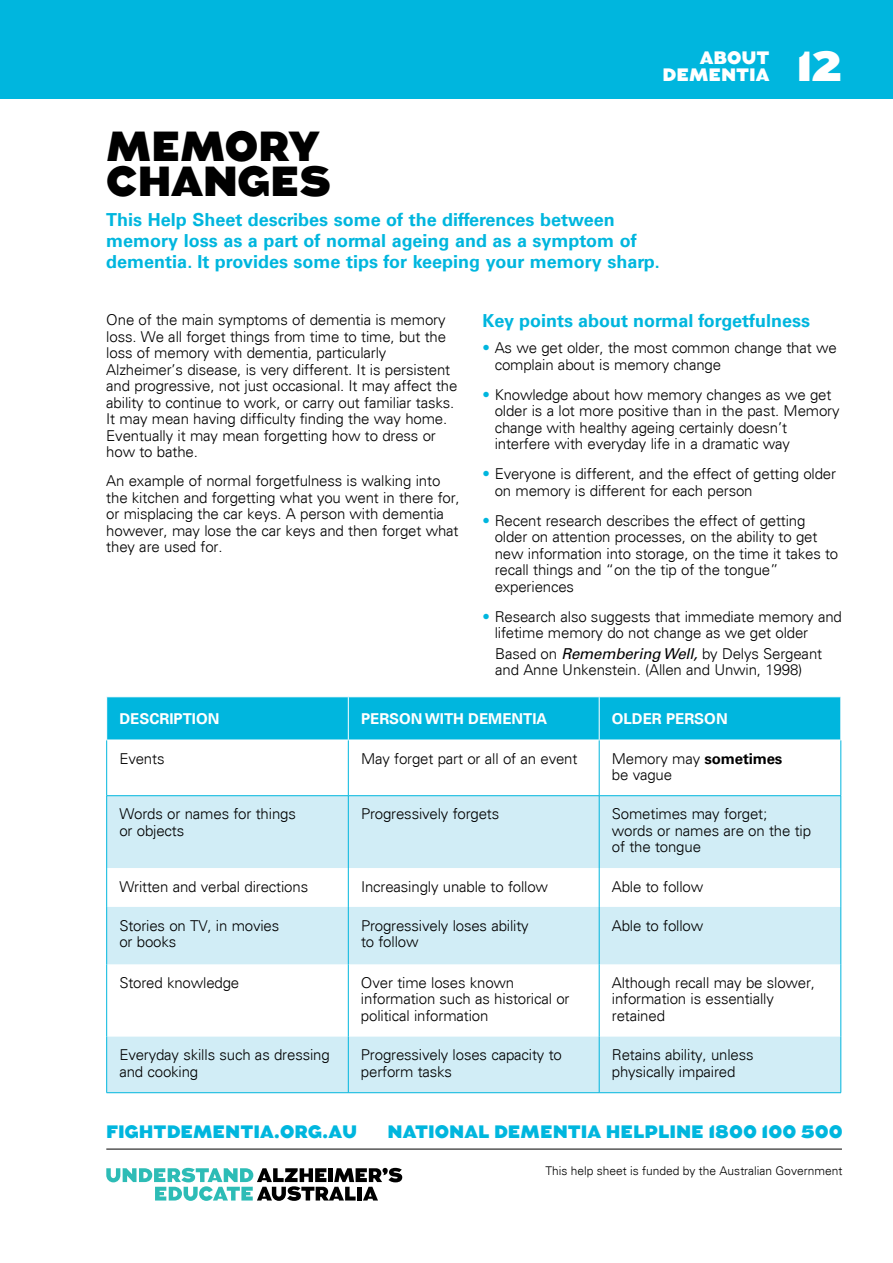
<style>
.page{position:relative;width:893px;height:1263px;background:#fff}
.page>*{position:absolute;margin:0;border:0;box-sizing:border-box;transform-origin:0 0}
.t1{font:900 42px/34.5px "Augustus";letter-spacing:-.01em;color:#000}
.t2{font:900 42px "Augustus";color:#fff}
.t3{font:700 18px/21px "Univers LT Std";color:#00b6de}
.t4{font:900 18px "Augustus";color:#00b6de}
.t5{font:900 18px/17.2px "Augustus";color:#fff;text-align:right}
.t6{font:300 15px/16.5px "Univers";letter-spacing:-.01em;color:#000}
.t7{font:700 15px "Univers LT Std";color:#fff}
.t8{font:300 12px "Univers";color:#000}
.s1{color:#00b6de}
.s2{font-family:"Univers LT Std";font-weight:400;font-style:italic}
.s3{font-family:"Univers LT Std";font-weight:700}
</style>
<div class="page">
<div style="left:0;top:0;width:893px;height:99px;background:#00b6de"></div>
<hr style="left:106px;top:1149px;width:736px;height:1px;background:#000">
<svg style="left:106px;top:1168px;width:296px;height:33px"></svg>
<div style="left:107px;top:697px;width:733px;height:43px;background:#00b6de"></div>
<svg style="left:107px;top:796px;width:734px;height:296px;fill:#d1edf6"></svg>
<hr style="left:348px;top:697px;width:1px;height:43px;background:#fff">
<hr style="left:599px;top:697px;width:1px;height:43px;background:#fff">
<hr style="left:106px;top:740px;width:1px;height:55px;background:#00b6de">
<hr style="left:348px;top:740px;width:1px;height:55px;background:#00b6de">
<hr style="left:599px;top:740px;width:1px;height:55px;background:#00b6de">
<hr style="left:841px;top:740px;width:1px;height:55px;background:#00b6de">
<hr style="left:106px;top:795px;width:242px;height:1px;background:#00b6de">
<hr style="left:106px;top:796px;width:1px;height:72px;background:#00b6de">
<hr style="left:348px;top:795px;width:251px;height:1px;background:#00b6de">
<hr style="left:348px;top:796px;width:1px;height:72px;background:#00b6de">
<hr style="left:599px;top:795px;width:242px;height:1px;background:#00b6de">
<hr style="left:599px;top:796px;width:1px;height:72px;background:#00b6de">
<hr style="left:841px;top:796px;width:1px;height:72px;background:#00b6de">
<hr style="left:106px;top:868px;width:1px;height:39px;background:#00b6de">
<hr style="left:348px;top:868px;width:1px;height:39px;background:#00b6de">
<hr style="left:599px;top:868px;width:1px;height:39px;background:#00b6de">
<hr style="left:841px;top:868px;width:1px;height:39px;background:#00b6de">
<hr style="left:106px;top:907px;width:1px;height:57px;background:#00b6de">
<hr style="left:841px;top:907px;width:1px;height:57px;background:#00b6de">
<hr style="left:106px;top:964px;width:1px;height:72px;background:#00b6de">
<hr style="left:348px;top:964px;width:1px;height:72px;background:#00b6de">
<hr style="left:599px;top:964px;width:1px;height:72px;background:#00b6de">
<hr style="left:841px;top:964px;width:1px;height:72px;background:#00b6de">
<hr style="left:106px;top:1036px;width:1px;height:56px;background:#00b6de">
<hr style="left:348px;top:1036px;width:1px;height:56px;background:#00b6de">
<hr style="left:599px;top:1036px;width:1px;height:56px;background:#00b6de">
<hr style="left:841px;top:1036px;width:1px;height:56px;background:#00b6de">
<hr style="left:106px;top:1092px;width:242px;height:1px;background:#00b6de">
<hr style="left:348px;top:1092px;width:251px;height:1px;background:#00b6de">
<hr style="left:599px;top:1092px;width:242px;height:1px;background:#00b6de">
<hr style="left:348px;top:907px;width:1px;height:57px;background:#00b6de">
<hr style="left:599px;top:907px;width:1px;height:57px;background:#00b6de">
<p class="t5" style="left:662px;top:49px;width:109px">ABOUT<br>DEMENTIA</p>
<h1 class="t1" style="left:106px;top:130px;width:226px">MEMORY<br>CHANGES</h1>
<p class="t3" style="left:106px;top:210px;width:555px">This Help Sheet describes some of the differences between memory loss as a part of normal ageing and as a symptom of dementia. It provides some tips for keeping your memory sharp.</p>
<h1 class="t2" style="left:796px;top:41px;width:47px">12</h1>
<p class="t6" style="left:106px;top:312px;width:353px">One of the main symptoms of dementia is memory loss. We all forget things from time to time, but the loss of memory with dementia, particularly Alzheimer’s disease, is very different. It is persistent and progressive, not just occasional. It may affect the ability to continue to work, or carry out familiar tasks.<br>It may mean having difficulty finding the way home.<br>Eventually it may mean forgetting how to dress or how to bathe.</p>
<p class="t6" style="left:106px;top:473px;width:355px">An example of normal forgetfulness is walking into the kitchen and forgetting what you went in there for, or misplacing the car keys. A person with dementia however, may lose the car keys and then forget what they are used for.</p>
<p class="t3" style="left:483px;top:311px;width:329px">Key points about normal forgetfulness</p>
<p class="t6" style="left:495px;top:339px;width:343px;text-indent:-12px"><span class="s1">•</span> As we get older, the most common change that we complain about is memory change</p>
<p class="t6" style="left:495px;top:386px;width:346px;text-indent:-12px"><span class="s1">•</span> Knowledge about how memory changes as we get older is a lot more positive than in the past. Memory change with healthy ageing certainly doesn’t interfere with everyday life in a dramatic way</p>
<p class="t6" style="left:495px;top:465px;width:343px;text-indent:-12px"><span class="s1">•</span> Everyone is different, and the effect of getting older on memory is different for each person</p>
<p class="t6" style="left:495px;top:512px;width:345px;text-indent:-12px"><span class="s1">•</span> Recent research describes the effect of getting older on attention processes, on the ability to get new information into storage, on the time it takes to recall things and “on the tip of the tongue” experiences</p>
<p class="t6" style="left:495px;top:608px;width:349px;text-indent:-12px"><span class="s1">•</span> Research also suggests that immediate memory and lifetime memory do not change as we get older</p>
<p class="t6" style="left:495px;top:645px;width:328px">Based on <span class="s2">Remembering Well,</span> by Delys Sergeant and Anne Unkenstein. (Allen and Unwin, 1998)</p>
<p class="t7" style="left:119px;top:710px;width:102px">DESCRIPTION</p>
<p class="t7" style="left:361px;top:710px;width:188px">PERSON WITH DEMENTIA</p>
<p class="t7" style="left:612px;top:710px;width:117px">OLDER PERSON</p>
<p class="t6" style="left:119px;top:750px;width:47px">Events</p>
<p class="t6" style="left:361px;top:750px;width:218px">May forget part or all of an event</p>
<p class="t6" style="left:612px;top:750px;width:172px">Memory may <span class="s3">sometimes </span>be vague</p>
<p class="t6" style="left:119px;top:806px;width:178px">Words or names for things or objects</p>
<p class="t6" style="left:361px;top:806px;width:140px">Progressively forgets</p>
<p class="t6" style="left:612px;top:806px;width:201px">Sometimes may forget; words or names are on the tip of the tongue</p>
<p class="t6" style="left:119px;top:878px;width:190px">Written and verbal directions</p>
<p class="t6" style="left:361px;top:878px;width:189px">Increasingly unable to follow</p>
<p class="t6" style="left:612px;top:878px;width:93px">Able to follow</p>
<p class="t6" style="left:119px;top:917px;width:161px">Stories on TV, in movies or books</p>
<p class="t6" style="left:361px;top:917px;width:169px">Progressively loses ability to follow</p>
<p class="t6" style="left:612px;top:917px;width:93px">Able to follow</p>
<p class="t6" style="left:119px;top:974px;width:121px">Stored knowledge</p>
<p class="t6" style="left:361px;top:974px;width:210px">Over time loses known information such as historical or political information</p>
<p class="t6" style="left:612px;top:974px;width:205px">Although recall may be slower, information is essentially retained</p>
<p class="t6" style="left:119px;top:1047px;width:212px">Everyday skills such as dressing and cooking</p>
<p class="t6" style="left:361px;top:1047px;width:202px">Progressively loses capacity to perform tasks</p>
<p class="t6" style="left:612px;top:1047px;width:143px">Retains ability, unless physically impaired</p>
<p class="t4" style="left:106px;top:1121px;width:252px">FIGHTDEMENTIA.ORG.AU</p>
<p class="t4" style="left:387px;top:1121px;width:457px">NATIONAL DEMENTIA HELPLINE 1800 100 500</p>
<p class="t8" style="left:546px;top:1164px;width:298px">This help sheet is funded by the Australian Government</p>
</div>
